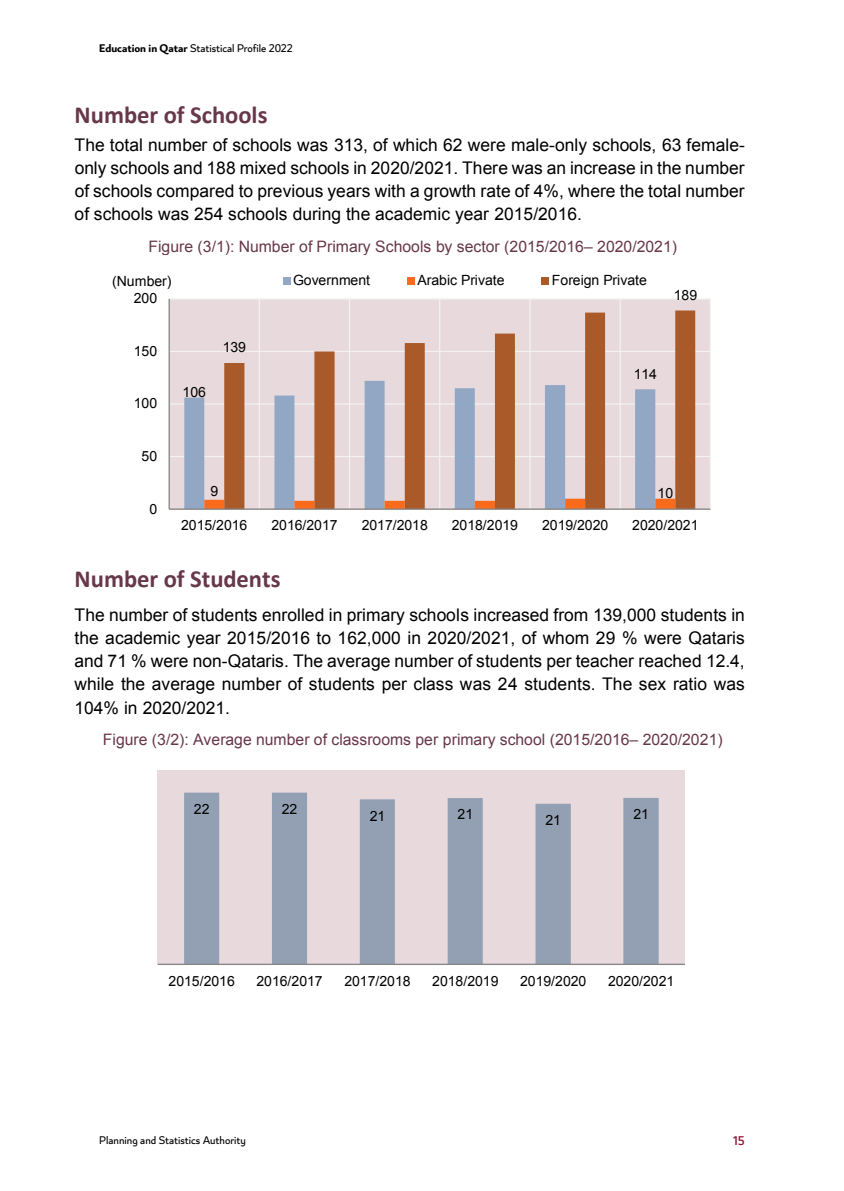
<style>
.page{position:relative;width:844px;height:1191px;background:#fff}
.page>*{position:absolute;margin:0;border:0;box-sizing:border-box;transform-origin:0 0}
.t1{font:700 24.5px "Calibri";color:#67374a}
.t2{font:17.5px/23.1px "Arial";color:#000;text-align:justify}
.t3{font:15.75px "Arial";letter-spacing:.005em;color:#67374a}
.t4{font:14.17px "Arial";color:#000}
.t5{font:14px "Arial";letter-spacing:-.005em;color:#000}
.t6{font:500 14px "Lusail";color:#8e1537}
.t7{font:12.25px "Lusail";color:#000}
.s1{font-weight:700}
</style>
<div class="page">
<div style="left:169px;top:299px;width:541px;height:210px;background:#e7d9dc"></div>
<hr style="left:169px;top:456px;width:541px;height:1px;background:#f2f2f2">
<hr style="left:169px;top:403px;width:541px;height:1px;background:#f2f2f2">
<hr style="left:169px;top:351px;width:541px;height:1px;background:#f2f2f2">
<hr style="left:169px;top:298px;width:541px;height:1px;background:#f2f2f2">
<hr style="left:258px;top:299px;width:2px;height:210px;background:#f2f2f2">
<hr style="left:349px;top:299px;width:1px;height:210px;background:#f2f2f2">
<hr style="left:439px;top:299px;width:1px;height:210px;background:#f2f2f2">
<hr style="left:529px;top:299px;width:1px;height:210px;background:#f2f2f2">
<hr style="left:619px;top:299px;width:1px;height:210px;background:#f2f2f2">
<hr style="left:709px;top:299px;width:1px;height:210px;background:#f2f2f2">
<svg style="left:184px;top:397px;width:40px;height:111px"></svg>
<svg style="left:204px;top:499px;width:20px;height:9px"></svg>
<svg style="left:224px;top:310px;width:471px;height:198px"></svg>
<hr style="left:168px;top:299px;width:2px;height:210px;background:#868686">
<hr style="left:169px;top:508px;width:541px;height:2px;background:#868686">
<div style="left:283px;top:277px;width:7px;height:7px;background:#91a7c4"></div>
<div style="left:407px;top:277px;width:7px;height:7px;background:#f96a1b"></div>
<div style="left:541px;top:277px;width:7px;height:7px;background:#aa5a28"></div>
<div style="left:158px;top:770px;width:526px;height:194px;background:#e7d9dc"></div>
<svg style="left:184px;top:792px;width:474px;height:171px"></svg>
<hr style="left:158px;top:963px;width:526px;height:2px;background:#868686">
<p class="t7" style="left:99px;top:41px;width:195px"><span class="s1">Education in Qatar</span> Statistical Profile 2022</p>
<h1 class="t1" style="left:75px;top:97px;width:194px">Number of Schools</h1>
<p class="t2" style="left:75px;top:133px;width:671px">The total number of schools was 313, of which 62 were male-only schools, 63 female&shy;only schools and 188 mixed schools in 2020/2021. There was an increase in the number of schools compared to previous years with a growth rate of 4%, where the total number of schools was 254 schools during the academic year 2015/2016.</p>
<p class="t3" style="left:148px;top:236px;width:530px">Figure (3/1): Number of Primary Schools by sector (2015/2016– 2020/2021)</p>
<p class="t5" style="left:112px;top:272px;width:61px">(Number(</p>
<p class="t5" style="left:293px;top:271px;width:78px">Government</p>
<p class="t5" style="left:417px;top:271px;width:89px">Arabic Private</p>
<p class="t5" style="left:551px;top:271px;width:96px">Foreign Private</p>
<p class="t5" style="left:134px;top:289px;width:25px">200</p>
<p class="t5" style="left:134px;top:342px;width:25px">150</p>
<p class="t5" style="left:134px;top:394px;width:25px">100</p>
<p class="t5" style="left:142px;top:447px;width:17px">50</p>
<p class="t5" style="left:182px;top:383px;width:25px">106</p>
<p class="t5" style="left:223px;top:338px;width:25px">139</p>
<p class="t5" style="left:633px;top:364px;width:25px">114</p>
<p class="t5" style="left:673px;top:286px;width:25px">189</p>
<p class="t5" style="left:149px;top:499px;width:9px">0</p>
<p class="t4" style="left:210px;top:482px;width:9px">9</p>
<p class="t5" style="left:657px;top:484px;width:17px">10</p>
<p class="t5" style="left:181px;top:516px;width:68px">2015/2016</p>
<p class="t5" style="left:271px;top:516px;width:68px">2016/2017</p>
<p class="t5" style="left:361px;top:516px;width:68px">2017/2018</p>
<p class="t5" style="left:452px;top:516px;width:68px">2018/2019</p>
<p class="t5" style="left:542px;top:516px;width:68px">2019/2020</p>
<p class="t5" style="left:632px;top:516px;width:68px">2020/2021</p>
<h1 class="t1" style="left:75px;top:562px;width:207px">Number of Students</h1>
<p class="t2" style="left:75px;top:603px;width:671px">The number of students enrolled in primary schools increased from 139,000 students in the academic year 2015/2016 to 162,000 in 2020/2021, of whom 29 % were Qataris and 71 % were non-Qataris. The average number of students per teacher reached 12.4, while the average number of students per class was 24 students. The sex ratio was 104% in 2020/2021.</p>
<p class="t3" style="left:103px;top:729px;width:621px">Figure (3/2): Average number of classrooms per primary school (2015/2016– 2020/2021)</p>
<p class="t5" style="left:194px;top:799px;width:17px">22</p>
<p class="t5" style="left:282px;top:800px;width:17px">22</p>
<p class="t5" style="left:369px;top:806px;width:17px">21</p>
<p class="t5" style="left:457px;top:805px;width:17px">21</p>
<p class="t5" style="left:545px;top:811px;width:17px">21</p>
<p class="t5" style="left:633px;top:805px;width:17px">21</p>
<p class="t5" style="left:169px;top:971px;width:68px">2015/2016</p>
<p class="t5" style="left:256px;top:971px;width:68px">2016/2017</p>
<p class="t5" style="left:344px;top:971px;width:68px">2017/2018</p>
<p class="t5" style="left:432px;top:971px;width:68px">2018/2019</p>
<p class="t5" style="left:520px;top:971px;width:68px">2019/2020</p>
<p class="t5" style="left:608px;top:971px;width:68px">2020/2021</p>
<p class="t7" style="left:99px;top:1132px;width:148px">Planning and Statistics Authority</p>
<p class="t6" style="left:733px;top:1132px;width:13px">15</p>
</div>
